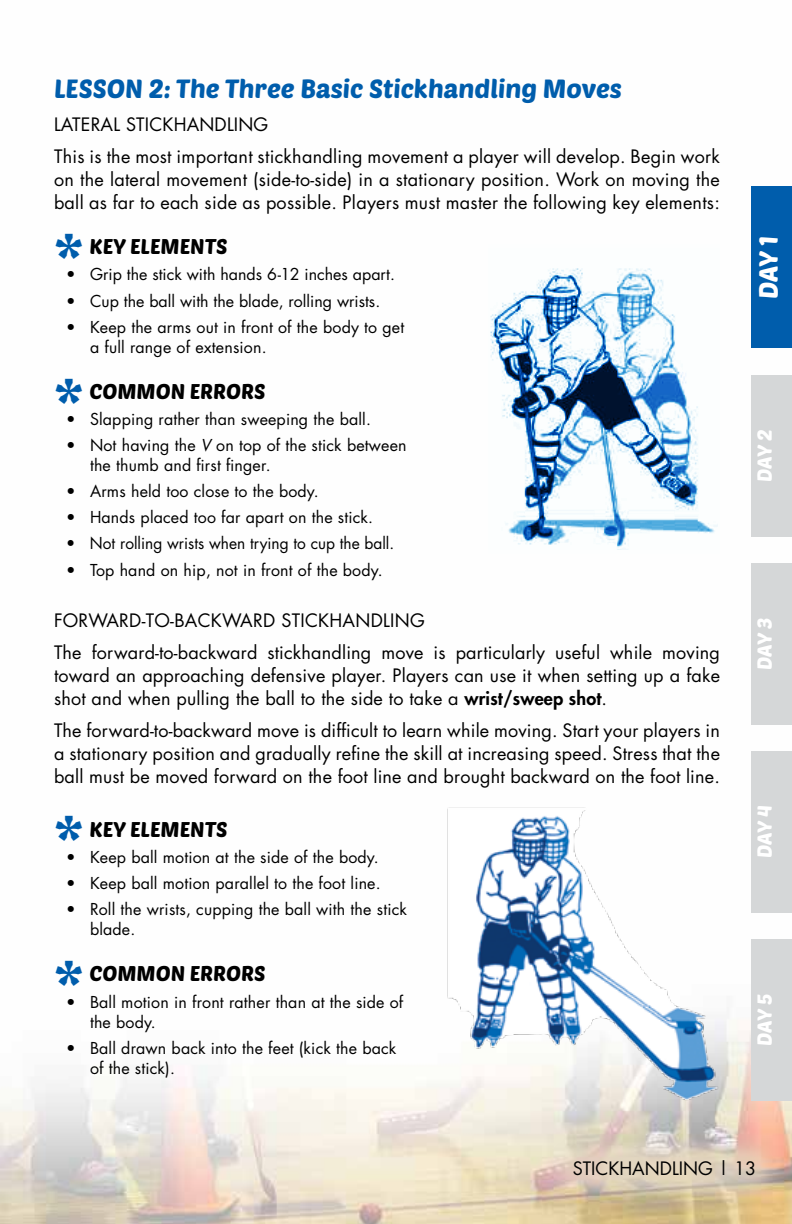
<style>
.page{position:relative;width:792px;height:1224px;background:#fff}
.page>*{position:absolute;margin:0;border:0;box-sizing:border-box;transform-origin:0 0}
.t1{font:800 47.4px "Rockwell";color:#005dac}
.t2{font:26px "Poetsen One";color:#005dac}
.t3{font:26px "Poetsen One";color:#fff}
.t4{font:21px "Poetsen One";color:#000}
.t5{font:20px "Poetsen One";letter-spacing:-.015em;color:#fff}
.t6{font:18px/23px "Futura";letter-spacing:.01em;color:#000}
.t7{font:16px/20px "Futura";letter-spacing:.01em;color:#000}
.s1{font-style:italic}
.s2{font-weight:800}
</style>
<div class="page">
<img style="left:0;top:186px;width:792px;height:1038px">
<div style="left:752px;top:375px;width:40px;height:162px;background:#d5d7d8"></div>
<div style="left:752px;top:563px;width:40px;height:162px;background:#d5d7d8"></div>
<div style="left:752px;top:751px;width:40px;height:162px;background:#d5d7d8"></div>
<div style="left:752px;top:939px;width:40px;height:162px;background:#d5d7d8"></div>
<div style="left:752px;top:186px;width:40px;height:162px;background:#005dac"></div>
<div style="left:549px;top:1135px;width:231px;height:65px;background:#e5d5bc;opacity:.6"></div>
<svg style="left:488px;top:248px;width:232px;height:305px"></svg>
<img style="left:446px;top:807px;width:282px;height:298px">
<img style="left:453px;top:812px;width:272px;height:288px">
<h2 class="t2" style="left:54px;top:72px;width:570px">LESSON 2: The Three Basic Stickhandling Moves</h2>
<p class="t6" style="left:54px;top:108px;width:667px;line-height:32px">LATERAL STICKHANDLING<br>This is the most important stickhandling movement a player will develop. Begin work</p>
<p class="t6" style="left:54px;top:168px;width:667px">on the lateral movement (side-to-side) in a stationary position. Work on moving the ball as far to each side as possible. Players must master the following key elements:</p>
<h1 class="t1" style="left:54px;top:220px;width:31px">*</h1>
<p class="t4" style="left:90px;top:233px;width:139px">KEY ELEMENTS</p>
<p class="t7" style="left:66px;top:264px;width:330px">• Grip the stick with hands 6-12 inches apart.</p>
<p class="t7" style="left:66px;top:290px;width:315px">• Cup the ball with the blade, rolling wrists.</p>
<p class="t7" style="left:90px;top:316px;width:316px;text-indent:-24px">• Keep the arms out in front of the body to get a full range of extension.</p>
<h1 class="t1" style="left:54px;top:365px;width:31px">*</h1>
<p class="t4" style="left:90px;top:378px;width:177px">COMMON ERRORS</p>
<p class="t7" style="left:66px;top:409px;width:306px">• Slapping rather than sweeping the ball.</p>
<p class="t7" style="left:90px;top:435px;width:318px;text-indent:-24px">• Not having the <span class="s1">V</span> on top of the stick between the thumb and first finger.</p>
<p class="t7" style="left:66px;top:481px;width:254px">• Arms held too close to the body.</p>
<p class="t7" style="left:66px;top:507px;width:308px">• Hands placed too far apart on the stick.</p>
<p class="t7" style="left:66px;top:533px;width:329px">• Not rolling wrists when trying to cup the ball.</p>
<p class="t7" style="left:66px;top:559px;width:318px">• Top hand on hip, not in front of the body.</p>
<p class="t6" style="left:54px;top:604px;width:668px;line-height:32px">FORWARD-TO-BACKWARD STICKHANDLING<br>The forward-to-backward stickhandling move is particularly useful while moving</p>
<p class="t6" style="left:54px;top:664px;width:668px">toward an approaching defensive player. Players can use it when setting up a fake shot and when pulling the ball to the side to take a <span class="s2">wrist/sweep shot</span>.</p>
<p class="t6" style="left:54px;top:719px;width:668px;text-align:justify">The forward-to-backward move is difficult to learn while moving. Start your players in a stationary position and gradually refine the skill at increasing speed. Stress that the ball must be moved forward on the foot line and brought backward on the foot line.</p>
<h1 class="t1" style="left:54px;top:803px;width:31px">*</h1>
<p class="t4" style="left:90px;top:816px;width:139px">KEY ELEMENTS</p>
<p class="t7" style="left:66px;top:847px;width:314px">• Keep ball motion at the side of the body.</p>
<p class="t7" style="left:66px;top:873px;width:316px">• Keep ball motion parallel to the foot line.</p>
<p class="t7" style="left:90px;top:899px;width:319px;text-indent:-24px">• Roll the wrists, cupping the ball with the stick blade.</p>
<h1 class="t1" style="left:54px;top:948px;width:31px">*</h1>
<p class="t4" style="left:90px;top:960px;width:177px">COMMON ERRORS</p>
<p class="t7" style="left:90px;top:992px;width:315px;text-indent:-24px">• Ball motion in front rather than at the side of the body.</p>
<p class="t7" style="left:90px;top:1038px;width:308px;text-indent:-24px">• Ball drawn back into the feet (kick the back of the stick).</p>
<h2 class="t3" style="left:752px;top:299px;width:65px;rotate:-90deg">DAY 1</h2>
<p class="t5" style="left:752px;top:482px;width:55px;rotate:-90deg">DAY 2</p>
<p class="t5" style="left:752px;top:670px;width:54px;rotate:-90deg">DAY 3</p>
<p class="t5" style="left:752px;top:858px;width:55px;rotate:-90deg">DAY 4</p>
<p class="t5" style="left:752px;top:1046px;width:54px;rotate:-90deg">DAY 5</p>
<p class="t6" style="left:573px;top:1157px;width:185px">STICKHANDLING | 13</p>
</div>
